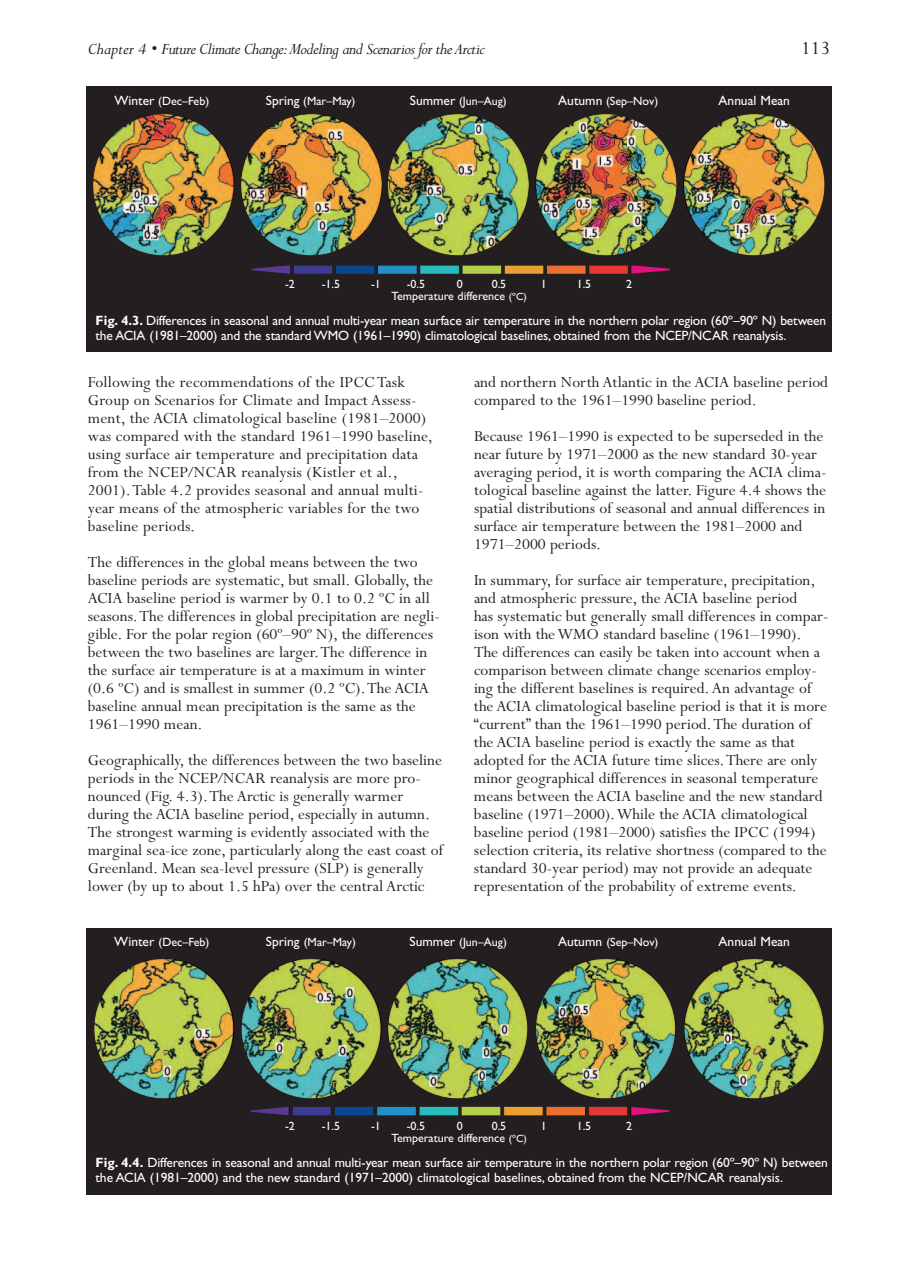
<style>
.page{position:relative;width:918px;height:1269px;background:#fff}
.page>*{position:absolute;margin:0;border:0;box-sizing:border-box;transform-origin:0 0}
.t1{font:21px "Perpetua";color:#231f20}
.t2{font:italic 18px "Perpetua";letter-spacing:-.035em;color:#231f20}
.t3{font:17.25px/18px "Perpetua";color:#231f20}
.t4{font:13.5px/15px "Gill Sans";letter-spacing:-.01em;color:#fff}
.t5{font:12px "Gill Sans";color:#fff}
.s1{font-size:13.5px}
.s2{font-size:10.5px}
.s3{font-weight:700}
</style>
<div class="page">
<div style="left:86px;top:928px;width:746px;height:266px;background:#231f20"></div>
<div style="left:86px;top:86px;width:746px;height:266px;background:#231f20"></div>
<img style="left:94px;top:958px;width:730px;height:140px">
<img style="left:251px;top:1107px;width:418px;height:8px">
<img style="left:93px;top:114px;width:732px;height:141px">
<img style="left:252px;top:266px;width:418px;height:8px">
<p class="t2" style="left:88px;top:43px;width:399px">Chapter 4 • Future Climate Change:Modeling and Scenarios for the Arctic</p>
<p class="t1" style="left:801px;top:40px;width:30px">113</p>
<p class="t5" style="left:115px;top:96px;width:96px"><span class="s1">Winter</span> (Dec–Feb)</p>
<p class="t5" style="left:266px;top:96px;width:91px"><span class="s1">Spring</span> (Mar–May)</p>
<p class="t5" style="left:410px;top:96px;width:98px"><span class="s1">Summer</span> (Jun–Aug)</p>
<p class="t5" style="left:558px;top:96px;width:101px"><span class="s1">Autumn</span> (Sep–Nov)</p>
<p class="t4" style="left:719px;top:94px;width:73px">Annual Mean</p>
<p class="t5" style="left:285px;top:279px;width:11px">-2</p>
<p class="t5" style="left:322px;top:279px;width:20px">-1.5</p>
<p class="t5" style="left:371px;top:279px;width:11px">-1</p>
<p class="t5" style="left:407px;top:279px;width:20px">-0.5</p>
<p class="t5" style="left:457px;top:279px;width:7px">0</p>
<p class="t5" style="left:492px;top:279px;width:16px">0.5</p>
<p class="t5" style="left:541px;top:279px;width:7px">1</p>
<p class="t5" style="left:577px;top:279px;width:16px">1.5</p>
<p class="t5" style="left:626px;top:279px;width:7px">2</p>
<p class="t5" style="left:392px;top:291px;width:137px">Temperature difference <span class="s2">(ºC)</span></p>
<p class="t4" style="left:96px;top:314px;width:732px"><span class="s3">Fig. 4.3.</span> Differences in seasonal and annual multi-year mean surface air temperature in the northern polar region (60º–90º N) between the ACIA (1981–2000) and the standard WMO (1961–1990) climatological baselines, obtained from the NCEP/NCAR reanalysis.</p>
<p class="t3" style="left:88px;top:375px;width:347px">Following the recommendations of the IPCC Task Group on Scenarios for Climate and Impact Assess&shy;ment, the ACIA climatological baseline (1981–2000) was compared with the standard 1961–1990 baseline, using surface air temperature and precipitation data from the NCEP/NCAR reanalysis (Kistler et al., 2001).Table 4.2 provides seasonal and annual multi&shy;year means of the atmospheric variables for the two baseline periods.</p>
<p class="t3" style="left:88px;top:555px;width:353px">The differences in the global means between the two baseline periods are systematic, but small. Globally, the ACIA baseline period is warmer by 0.1 to 0.2 ºC in all seasons.The differences in global precipitation are negli&shy;gible. For the polar region (60º–90º N), the differences between the two baselines are larger.The difference in the surface air temperature is at a maximum in winter (0.6 ºC) and is smallest in summer (0.2 ºC).The ACIA baseline annual mean precipitation is the same as the 1961–1990 mean.</p>
<p class="t3" style="left:88px;top:753px;width:357px">Geographically, the differences between the two baseline periods in the NCEP/NCAR reanalysis are more pro&shy;nounced (Fig. 4.3).The Arctic is generally warmer during the ACIA baseline period, especially in autumn.<br>The strongest warming is evidently associated with the marginal sea-ice zone, particularly along the east coast of Greenland. Mean sea-level pressure (SLP) is generally lower (by up to about 1.5 hPa) over the central Arctic</p>
<p class="t3" style="left:474px;top:375px;width:356px">and northern North Atlantic in the ACIA baseline period compared to the 1961–1990 baseline period.</p>
<p class="t3" style="left:474px;top:429px;width:354px">Because 1961–1990 is expected to be superseded in the near future by 1971–2000 as the new standard 30-year averaging period, it is worth comparing the ACIA clima&shy;tological baseline against the latter. Figure 4.4 shows the spatial distributions of seasonal and annual differences in surface air temperature between the 1981–2000 and 1971–2000 periods.</p>
<p class="t3" style="left:474px;top:573px;width:356px">In summary, for surface air temperature, precipitation, and atmospheric pressure, the ACIA baseline period<br>has systematic but generally small differences in compar&shy;ison with the WMO standard baseline (1961–1990).<br>The differences can easily be taken into account when a comparison between climate change scenarios employ&shy;ing the different baselines is required. An advantage of the ACIA climatological baseline period is that it is more “current” than the 1961–1990 period.The duration of the ACIA baseline period is exactly the same as that adopted for the ACIA future time slices.There are only minor geographical differences in seasonal temperature means between the ACIA baseline and the new standard baseline (1971–2000).While the ACIA climatological baseline period (1981–2000) satisfies the IPCC (1994) selection criteria, its relative shortness (compared to the standard 30-year period) may not provide an adequate representation of the probability of extreme events.</p>
<p class="t5" style="left:114px;top:937px;width:97px"><span class="s1">Winter</span> (Dec–Feb)</p>
<p class="t5" style="left:266px;top:937px;width:92px"><span class="s1">Spring</span> (Mar–May)</p>
<p class="t5" style="left:410px;top:937px;width:99px"><span class="s1">Summer</span> (Jun–Aug)</p>
<p class="t5" style="left:558px;top:937px;width:102px"><span class="s1">Autumn</span> (Sep–Nov)</p>
<p class="t4" style="left:719px;top:935px;width:73px">Annual Mean</p>
<p class="t5" style="left:285px;top:1122px;width:11px">-2</p>
<p class="t5" style="left:322px;top:1122px;width:20px">-1.5</p>
<p class="t5" style="left:371px;top:1122px;width:11px">-1</p>
<p class="t5" style="left:407px;top:1122px;width:20px">-0.5</p>
<p class="t5" style="left:457px;top:1122px;width:7px">0</p>
<p class="t5" style="left:492px;top:1122px;width:16px">0.5</p>
<p class="t5" style="left:541px;top:1122px;width:7px">1</p>
<p class="t5" style="left:577px;top:1122px;width:16px">1.5</p>
<p class="t5" style="left:626px;top:1122px;width:7px">2</p>
<p class="t5" style="left:392px;top:1134px;width:137px">Temperature difference <span class="s2">(ºC)</span></p>
<p class="t4" style="left:96px;top:1156px;width:734px"><span class="s3">Fig. 4.4.</span> Differences in seasonal and annual multi-year mean surface air temperature in the northern polar region (60º–90º N) between the ACIA (1981–2000) and the new standard (1971–2000) climatological baselines, obtained from the NCEP/NCAR reanalysis.</p>
</div>
